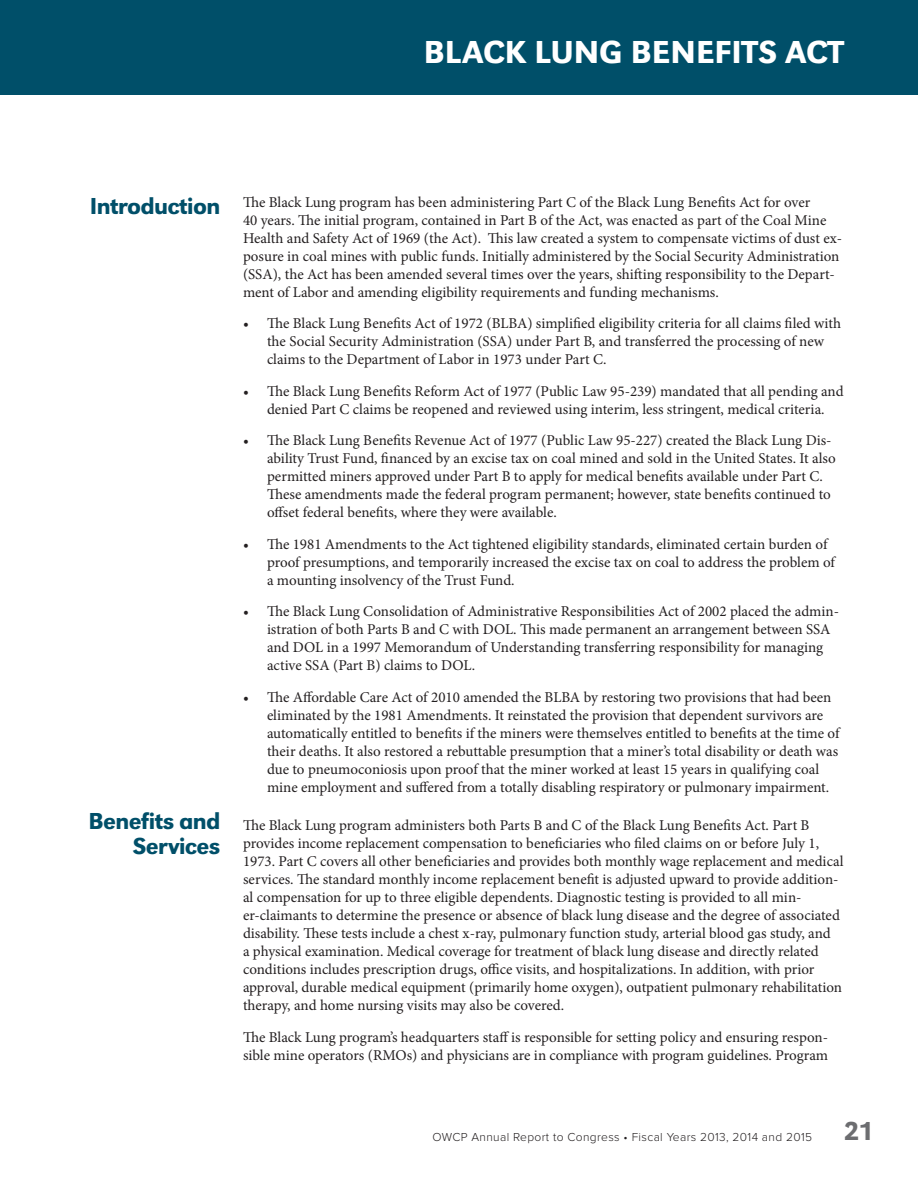
<style>
.page{position:relative;width:918px;height:1188px;background:#fff}
.page>*{position:absolute;margin:0;border:0;box-sizing:border-box;transform-origin:0 0}
.t1{font:500 33px "URW Grotesk T";color:#fff}
.t2{font:500 27px "URW Grotesk T";color:#6c6d70}
.t3{font:500 24px/25.5px "URW Grotesk T";letter-spacing:-.025em;color:#004f69;text-align:right}
.t4{font:15px/18px "Minion Pro";color:#231f20}
.t5{font:300 12px "Proxima Nova";letter-spacing:.03em;color:#231f20}
</style>
<div class="page">
<div style="left:0;top:0;width:918px;height:94px;background:#004f69"></div>
<h1 class="t1" style="left:424px;top:33px;width:421px">BLACK LUNG BENEFITS ACT</h1>
<h3 class="t3" style="left:90px;top:193px;width:132px">Introduction</h3>
<p class="t4" style="left:243px;top:193px;width:601px">The Black Lung program has been administering Part C of the Black Lung Benefits Act for over<br>40 years. The initial program, contained in Part B of the Act, was enacted as part of the Coal Mine Health and Safety Act of 1969 (the Act). This law created a system to compensate victims of dust ex&shy;posure in coal mines with public funds. Initially administered by the Social Security Administration (SSA), the Act has been amended several times over the years, shifting responsibility to the Depart&shy;ment of Labor and amending eligibility requirements and funding mechanisms.</p>
<p class="t4" style="left:267px;top:314px;width:576px;text-indent:-24px">• The Black Lung Benefits Act of 1972 (BLBA) simplified eligibility criteria for all claims filed with the Social Security Administration (SSA) under Part B, and transferred the processing of new claims to the Department of Labor in 1973 under Part C.</p>
<p class="t4" style="left:243px;top:382px;width:602px;text-align:center">• The Black Lung Benefits Reform Act of 1977 (Public Law 95-239) mandated that all pending and denied Part C claims be reopened and reviewed using interim, less stringent, medical criteria.</p>
<p class="t4" style="left:267px;top:431px;width:570px;text-indent:-24px">• The Black Lung Benefits Revenue Act of 1977 (Public Law 95-227) created the Black Lung Dis&shy;ability Trust Fund, financed by an excise tax on coal mined and sold in the United States. It also permitted miners approved under Part B to apply for medical benefits available under Part C.<br>These amendments made the federal program permanent; however, state benefits continued to offset federal benefits, where they were available.</p>
<p class="t4" style="left:267px;top:535px;width:570px;text-indent:-24px">• The 1981 Amendments to the Act tightened eligibility standards, eliminated certain burden of proof presumptions, and temporarily increased the excise tax on coal to address the problem of a mounting insolvency of the Trust Fund.</p>
<p class="t4" style="left:267px;top:602px;width:574px;text-indent:-24px">• The Black Lung Consolidation of Administrative Responsibilities Act of 2002 placed the admin&shy;istration of both Parts B and C with DOL. This made permanent an arrangement between SSA and DOL in a 1997 Memorandum of Understanding transferring responsibility for managing active SSA (Part B) claims to DOL.</p>
<p class="t4" style="left:267px;top:688px;width:574px;text-indent:-24px">• The Affordable Care Act of 2010 amended the BLBA by restoring two provisions that had been eliminated by the 1981 Amendments. It reinstated the provision that dependent survivors are automatically entitled to benefits if the miners were themselves entitled to benefits at the time of their deaths. It also restored a rebuttable presumption that a miner’s total disability or death was due to pneumoconiosis upon proof that the miner worked at least 15 years in qualifying coal mine employment and suffered from a totally disabling respiratory or pulmonary impairment.</p>
<h3 class="t3" style="left:88px;top:808px;width:134px">Benefits and<br>Services</h3>
<p class="t4" style="left:243px;top:816px;width:602px">The Black Lung program administers both Parts B and C of the Black Lung Benefits Act. Part B provides income replacement compensation to beneficiaries who filed claims on or before July 1, 1973. Part C covers all other beneficiaries and provides both monthly wage replacement and medical services. The standard monthly income replacement benefit is adjusted upward to provide addition&shy;al compensation for up to three eligible dependents. Diagnostic testing is provided to all min&shy;er-claimants to determine the presence or absence of black lung disease and the degree of associated disability. These tests include a chest x-ray, pulmonary function study, arterial blood gas study, and<br>a physical examination. Medical coverage for treatment of black lung disease and directly related conditions includes prescription drugs, office visits, and hospitalizations. In addition, with prior approval, durable medical equipment (primarily home oxygen), outpatient pulmonary rehabilitation therapy, and home nursing visits may also be covered.</p>
<p class="t4" style="left:243px;top:1028px;width:587px">The Black Lung program’s headquarters staff is responsible for setting policy and ensuring respon&shy;sible mine operators (RMOs) and physicians are in compliance with program guidelines. Program</p>
<p class="t5" style="left:433px;top:1130px;width:381px">OWCP Annual Report to Congress • Fiscal Years 2013, 2014 and 2015</p>
<h2 class="t2" style="left:844px;top:1116px;width:32px">21</h2>
</div>
